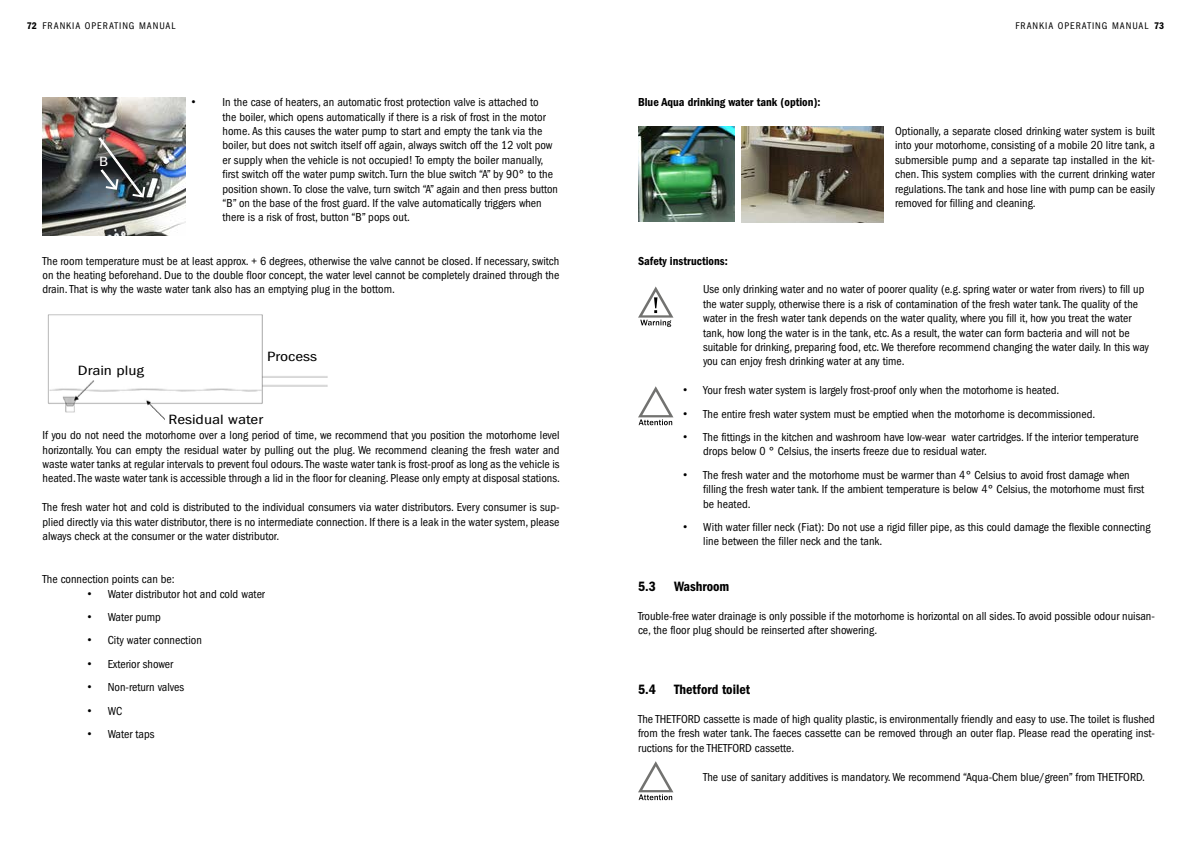
<style>
.page{position:relative;width:1191px;height:842px;background:#fff}
.page>*{position:absolute;margin:0;border:0;box-sizing:border-box;transform-origin:0 0}
.t1{font:600 condensed 14px "Franklin Gothic";color:#000}
.t2{font:condensed 13.9px "Franklin Gothic";color:#000;scale:1.26 1}
.t3{font:condensed 13.9px "Franklin Gothic";color:#fff;scale:1.26 1}
.t4{font:condensed 12px/14.4px "Franklin Gothic";color:#000}
.t5{font:600 condensed 12px "Franklin Gothic";color:#000}
.t6{font:condensed 10px "Franklin Gothic";letter-spacing:.1em;color:#000}
.s1{font-weight:600}
.s2{font-family:"Arial";font-stretch:normal}
</style>
<div class="page">
<img style="left:43px;top:97px;width:143px;height:138px">
<img style="left:98px;top:137px;width:48px;height:62px">
<img style="left:47px;top:314px;width:281px;height:106px">
<div style="left:74px;top:360px;width:95px;height:20px;background:#fff"></div>
<div style="left:278px;top:350px;width:35px;height:19px;background:#fff"></div>
<div style="left:165px;top:411px;width:52px;height:16px;background:#fff"></div>
<img style="left:638px;top:126px;width:96px;height:96px">
<img style="left:741px;top:126px;width:142px;height:96px">
<svg style="left:638px;top:286px;width:35px;height:41px"></svg>
<svg style="left:638px;top:386px;width:35px;height:39px"></svg>
<svg style="left:638px;top:761px;width:35px;height:39px"></svg>
<p class="t6" style="left:27px;top:20px;width:150px"><span class="s1">72</span> FRANKIA OPERATING MANUAL</p>
<p class="t6" style="left:1015px;top:20px;width:150px">FRANKIA OPERATING MANUAL <span class="s1">73</span></p>
<p class="t4" style="left:223px;top:95px;width:337px;text-indent:-31px"><span class="s2">•</span> In the case of heaters, an automatic frost protection valve is attached to<br>the boiler, which opens automatically if there is a risk of frost in the motor home. As this causes the water pump to start and empty the tank via the boiler, but does not switch itself off again, always switch off the 12 volt pow er supply when the vehicle is not occupied! To empty the boiler manually, first switch off the water pump switch. Turn the blue switch “A” by 90° to the position shown. To close the valve, turn switch “A” again and then press button “B” on the base of the frost guard. If the valve automatically triggers when there is a risk of frost, button “B” pops out.</p>
<p class="t4" style="left:43px;top:253px;width:518px;text-align:justify">The room temperature must be at least approx. + 6 degrees, otherwise the valve cannot be closed. If necessary, switch on the heating beforehand. Due to the double floor concept, the water level cannot be completely drained through the drain. That is why the waste water tank also has an emptying plug in the bottom.</p>
<p class="t3" style="left:99px;top:153px;width:9px">B</p>
<p class="t2" style="left:78px;top:362px;width:54px">Drain plug</p>
<p class="t2" style="left:267px;top:349px;width:41px">Process</p>
<p class="t2" style="left:168px;top:411px;width:76px">Residual water</p>
<p class="t4" style="left:43px;top:428px;width:519px;text-align:justify">If you do not need the motorhome over a long period of time, we recommend that you position the motorhome level horizontally. You can empty the residual water by pulling out the plug. We recommend cleaning the fresh water and waste water tanks at regular intervals to prevent foul odours. The waste water tank is frost-proof as long as the vehicle is heated. The waste water tank is accessible through a lid in the floor for cleaning. Please only empty at disposal stations.</p>
<p class="t4" style="left:43px;top:500px;width:518px;text-align:justify">The fresh water hot and cold is distributed to the individual consumers via water distributors. Every consumer is sup&shy;plied directly via this water distributor, there is no intermediate connection. If there is a leak in the water system, please always check at the consumer or the water distributor.</p>
<p class="t4" style="left:43px;top:572px;width:134px">The connection points can be:</p>
<p class="t4" style="left:88px;top:587px;width:179px"><span class="s2">•</span> Water distributor hot and cold water</p>
<p class="t4" style="left:88px;top:610px;width:75px"><span class="s2">•</span> Water pump</p>
<p class="t4" style="left:88px;top:633px;width:116px"><span class="s2">•</span> City water connection</p>
<p class="t4" style="left:88px;top:657px;width:87px"><span class="s2">•</span> Exterior shower</p>
<p class="t4" style="left:88px;top:680px;width:98px"><span class="s2">•</span> Non-return valves</p>
<p class="t4" style="left:88px;top:704px;width:36px"><span class="s2">•</span> WC</p>
<p class="t4" style="left:88px;top:727px;width:68px"><span class="s2">•</span> Water taps</p>
<p class="t5" style="left:638px;top:95px;width:184px">Blue Aqua drinking water tank (option):</p>
<p class="t4" style="left:895px;top:124px;width:261px;text-align:justify">Optionally, a separate closed drinking water system is built into your motorhome, consisting of a mobile 20 litre tank, a submersible pump and a separate tap installed in the kit&shy;chen. This system complies with the current drinking water regulations. The tank and hose line with pump can be easily removed for filling and cleaning.</p>
<p class="t5" style="left:638px;top:254px;width:91px">Safety instructions:</p>
<p class="t4" style="left:703px;top:282px;width:447px">Use only drinking water and no water of poorer quality (e.g. spring water or water from rivers) to fill up the water supply, otherwise there is a risk of contamination of the fresh water tank. The quality of the water in the fresh water tank depends on the water quality, where you fill it, how you treat the water tank, how long the water is in the tank, etc. As a result, the water can form bacteria and will not be suitable for drinking, preparing food, etc. We therefore recommend changing the water daily. In this way you can enjoy fresh drinking water at any time.</p>
<p class="t4" style="left:683px;top:383px;width:378px"><span class="s2">•</span> Your fresh water system is largely frost-proof only when the motorhome is heated.</p>
<p class="t4" style="left:683px;top:406px;width:414px"><span class="s2">•</span> The entire fresh water system must be emptied when the motorhome is decommissioned.</p>
<p class="t4" style="left:703px;top:430px;width:437px;text-indent:-20px"><span class="s2">•</span> The fittings in the kitchen and washroom have low-wear water cartridges. If the interior temperature drops below 0 ° Celsius, the inserts freeze due to residual water.</p>
<p class="t4" style="left:703px;top:468px;width:442px;text-indent:-20px"><span class="s2">•</span> The fresh water and the motorhome must be warmer than 4° Celsius to avoid frost damage when filling the fresh water tank. If the ambient temperature is below 4° Celsius, the motorhome must first be heated.</p>
<p class="t4" style="left:703px;top:520px;width:449px;text-indent:-20px"><span class="s2">•</span> With water filler neck (Fiat): Do not use a rigid filler pipe, as this could damage the flexible connecting line between the filler neck and the tank.</p>
<p class="t1" style="left:638px;top:578px;width:19px">5.3</p>
<p class="t1" style="left:674px;top:578px;width:57px">Washroom</p>
<p class="t4" style="left:638px;top:609px;width:518px">Trouble-free water drainage is only possible if the motorhome is horizontal on all sides. To avoid possible odour nuisan&shy;ce, the floor plug should be reinserted after showering.</p>
<p class="t1" style="left:638px;top:681px;width:19px">5.4</p>
<p class="t1" style="left:674px;top:681px;width:78px">Thetford toilet</p>
<p class="t4" style="left:638px;top:712px;width:518px;text-align:justify">The THETFORD cassette is made of high quality plastic, is environmentally friendly and easy to use. The toilet is flushed from the fresh water tank. The faeces cassette can be removed through an outer flap. Please read the operating inst&shy;ructions for the THETFORD cassette.</p>
<p class="t4" style="left:703px;top:769px;width:443px">The use of sanitary additives is mandatory. We recommend “Aqua-Chem blue/green” from THETFORD.</p>
</div>
